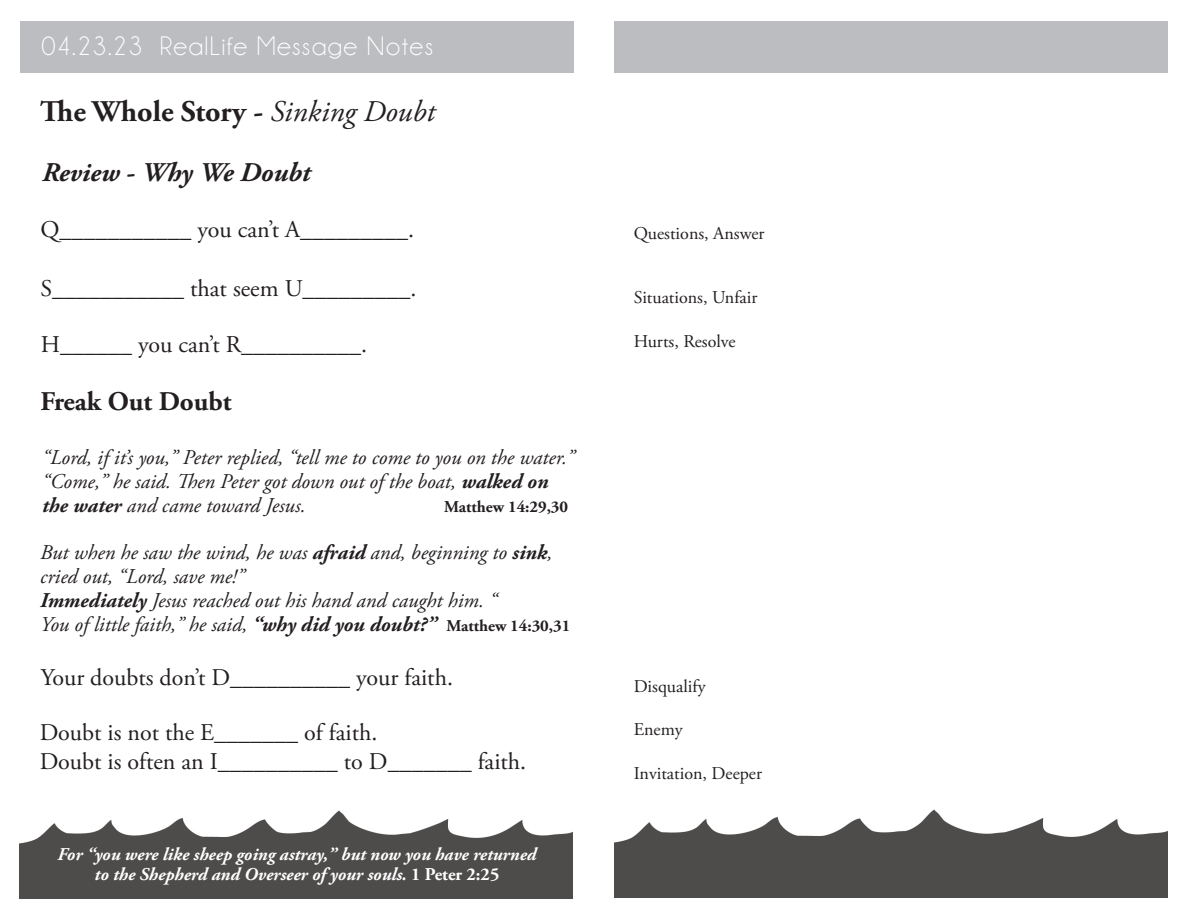
<style>
.page{position:relative;width:1188px;height:918px;background:#fff}
.page>*{position:absolute;margin:0;border:0;box-sizing:border-box;transform-origin:0 0}
.t1{font:700 30px "Adobe Garamond Pro";color:#231f20}
.t2{font:27px "Champagne&Limousines";letter-spacing:.05em;color:#fff}
.t3{font:italic 700 27px "Adobe Garamond Pro";color:#231f20}
.t4{font:700 27px "Adobe Garamond Pro";color:#231f20}
.t5{font:24px "Adobe Garamond Pro";color:#231f20}
.t6{font:italic 21px/24px "Adobe Garamond Pro";color:#231f20}
.t7{font:italic 700 18px "Adobe Garamond Pro";color:#fff}
.t8{font:18px "Adobe Garamond Pro";color:#231f20}
.t9{font:700 16.5px "Adobe Garamond Pro";color:#231f20}
.s1{font-weight:400;font-style:italic}
.s2{font-weight:700}
.s3{font-weight:700;font-style:normal;font-size:16.5px}
.s4{font-style:normal}
</style>
<div class="page">
<img style="left:20px;top:810px;width:553px;height:88px">
<div style="left:614px;top:21px;width:553px;height:52px;background:#bcbdc0"></div>
<div style="left:20px;top:21px;width:554px;height:52px;background:#bcbdc0"></div>
<img style="left:614px;top:809px;width:554px;height:89px">
<p class="t2" style="left:41px;top:33px;width:393px">04.23.23 RealLife Message Notes</p>
<p class="t1" style="left:40px;top:94px;width:396px">THe Whole Story - <span class="s1">Sinking Doubt</span></p>
<p class="t3" style="left:42px;top:157px;width:270px">Review - Why We Doubt</p>
<p class="t5" style="left:40px;top:215px;width:375px">Q___________ you can’t A_________.</p>
<p class="t5" style="left:40px;top:274px;width:378px">S___________ that seem U_________.</p>
<p class="t5" style="left:41px;top:330px;width:328px">H______ you can’t R__________.</p>
<p class="t4" style="left:40px;top:386px;width:193px">Freak Out Doubt</p>
<p class="t6" style="left:42px;top:446px;width:534px">“Lord, if it’s you,” Peter replied, “tell me to come to you on the water.”</p>
<p class="t6" style="left:42px;top:470px;width:508px">“Come,” he said. Then Peter got down out of the boat, <span class="s2">walked on the water</span> and came toward Jesus.</p>
<p class="t9" style="left:444px;top:497px;width:125px">Matthew 14:29,30</p>
<p class="t6" style="left:40px;top:541px;width:514px">But when he saw the wind, he was <span class="s2">afraid</span> and, beginning to <span class="s2">sink</span>, cried out, “Lord, save me!”</p>
<p class="t6" style="left:40px;top:589px;width:459px"><span class="s2">Immediately</span> Jesus reached out his hand and caught him. “</p>
<p class="t6" style="left:40px;top:613px;width:532px">You of little faith,” he said, <span class="s2">“why did you doubt?”</span> <span class="s3">Matthew 14:30,31</span></p>
<p class="t5" style="left:41px;top:663px;width:414px">Your doubts don’t D__________ your faith.</p>
<p class="t5" style="left:40px;top:718px;width:339px">Doubt is not the E_______ of faith.</p>
<p class="t5" style="left:40px;top:747px;width:488px">Doubt is often an I__________ to D_______ faith.</p>
<p class="t7" style="left:58px;top:844px;width:480px">For “you were like sheep going astray,” but now you have returned</p>
<p class="t7" style="left:95px;top:864px;width:406px">to the Shepherd and Overseer of your souls. <span class="s4">1 Peter 2:25</span></p>
<p class="t8" style="left:634px;top:222px;width:132px">Questions, Answer</p>
<p class="t8" style="left:634px;top:287px;width:125px">Situations, Unfair</p>
<p class="t8" style="left:634px;top:330px;width:103px">Hurts, Resolve</p>
<p class="t8" style="left:634px;top:676px;width:73px">Disqualify</p>
<p class="t8" style="left:634px;top:719px;width:51px">Enemy</p>
<p class="t8" style="left:634px;top:762px;width:130px">Invitation, Deeper</p>
</div>
